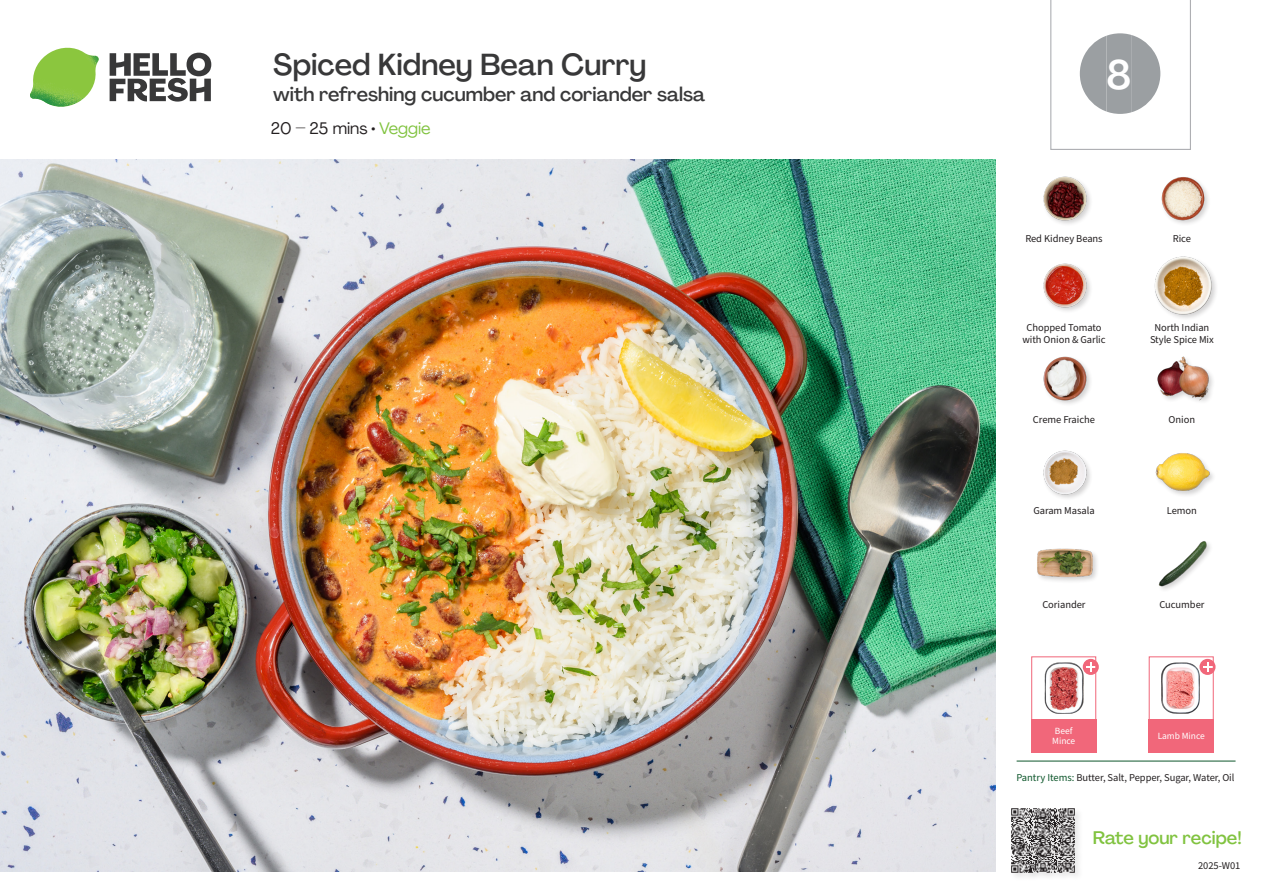
<style>
.page{position:relative;width:1263px;height:893px;background:#fff}
.page>*{position:absolute;margin:0;border:0;box-sizing:border-box;transform-origin:0 0}
._24_Recipe_Nr_Bag{font:500 40.5px "Agrandir";color:#fff}
._15_Titel_UK{font:500 30px "Agrandir";color:#383839}
._15_Titel_UK-2{font:500 19.5px "Agrandir";color:#383839}
.t1{font:500 18px "Agrandir";color:#81c340}
._02_Box_Type{font:16.5px "Agrandir";color:#231f20}
._18_FRONT_ingredients_UK{font:10.5px/12px "Source Sans Pro";letter-spacing:-.005em;color:#231f20;text-align:center}
.t2{font:10.5px "Source Sans Variable";letter-spacing:-.005em;color:#231f20}
._18_FRONT_ingredients{font:9.45px/10.8px "Source Sans Pro";letter-spacing:-.005em;color:#fff}
.s1{color:#81c340}
.s2{font-family:"Source Sans Pro";color:#0e572c}
</style>
<div class="page">
<svg style="left:110px;top:53px;width:101px;height:49px"></svg>
<img style="left:30px;top:48px;width:69px;height:59px">
<img style="left:0;top:159px;width:995px;height:713px">
<div style="left:1199px;top:659px;width:16px;height:16px;background:#f1677a;border-radius:50%"></div>
<svg style="left:1206px;top:662px;width:6px;height:10px"></svg>
<div style="left:1083px;top:659px;width:16px;height:16px;background:#f1677a;border-radius:50%"></div>
<svg style="left:1090px;top:662px;width:4px;height:10px"></svg>
<hr style="left:1016px;top:761px;width:219px;height:1px;background:#0e572c">
<div style="left:1009px;top:807px;width:75px;height:75px;background:#fbfbfb"></div>
<img style="left:1011px;top:808px;width:66px;height:68px">
<img style="left:1161px;top:177px;width:47px;height:47px">
<img style="left:1043px;top:176px;width:48px;height:48px">
<div style="left:1154px;top:256px;width:65px;height:65px;background:#231f20;opacity:.2"></div>
<img style="left:1154px;top:257px;width:58px;height:57px">
<img style="left:1043px;top:263px;width:48px;height:48px">
<img style="left:1157px;top:356px;width:55px;height:46px">
<img style="left:1043px;top:356px;width:48px;height:48px">
<img style="left:1155px;top:453px;width:57px;height:42px">
<img style="left:1043px;top:450px;width:48px;height:48px">
<img style="left:1158px;top:541px;width:52px;height:49px">
<div style="left:1036px;top:547px;width:64px;height:38px;background:#231f20;opacity:.2"></div>
<img style="left:1036px;top:547px;width:58px;height:38px">
<div style="left:1149px;top:656px;width:65px;height:65px;border:1px solid #f1677a"></div>
<div style="left:1149px;top:719px;width:65px;height:33px;background:#f1677a"></div>
<img style="left:1161px;top:662px;width:45px;height:52px">
<div style="left:1031px;top:719px;width:65px;height:33px;background:#f1677a"></div>
<div style="left:1031px;top:656px;width:65px;height:65px;border:1px solid #f1677a"></div>
<img style="left:1044px;top:662px;width:46px;height:52px">
<svg style="left:1050px;top:0;width:141px;height:150px"></svg>
<p class="_15_Titel_UK" style="left:273px;top:46px;width:375px">Spiced Kidney Bean Curry</p>
<p class="_15_Titel_UK-2" style="left:273px;top:82px;width:433px">with refreshing cucumber and coriander salsa</p>
<p class="_02_Box_Type" style="left:271px;top:118px;width:162px">20 – 25 mins • <span class="s1">Veggie</span></p>
<p class="_24_Recipe_Nr_Bag" style="left:1106px;top:50px;width:26px">8</p>
<p class="_18_FRONT_ingredients_UK" style="left:1025px;top:233px;width:79px">Red Kidney Beans</p>
<p class="_18_FRONT_ingredients_UK" style="left:1173px;top:233px;width:20px">Rice</p>
<p class="_18_FRONT_ingredients_UK" style="left:1022px;top:322px;width:85px">Chopped Tomato with Onion &amp; Garlic</p>
<p class="_18_FRONT_ingredients_UK" style="left:1150px;top:322px;width:65px">North Indian<br>Style Spice Mix</p>
<p class="_18_FRONT_ingredients_UK" style="left:1033px;top:414px;width:64px">Creme Fraiche</p>
<p class="_18_FRONT_ingredients_UK" style="left:1169px;top:414px;width:28px">Onion</p>
<p class="_18_FRONT_ingredients_UK" style="left:1033px;top:505px;width:63px">Garam Masala</p>
<p class="_18_FRONT_ingredients_UK" style="left:1167px;top:505px;width:32px">Lemon</p>
<p class="_18_FRONT_ingredients_UK" style="left:1042px;top:599px;width:45px">Coriander</p>
<p class="_18_FRONT_ingredients_UK" style="left:1159px;top:599px;width:47px">Cucumber</p>
<p class="_18_FRONT_ingredients" style="left:1052px;top:725px;width:24px">Beef<br>Mince</p>
<p class="_18_FRONT_ingredients" style="left:1158px;top:730px;width:49px">Lamb Mince</p>
<p class="t2" style="left:1016px;top:771px;width:220px"><span class="s2">Pantry Items:</span> Butter, Salt, Pepper, Sugar, Water, Oil</p>
<h3 class="t1" style="left:1093px;top:827px;width:150px">Rate your recipe!</h3>
<p class="t2" style="left:1198px;top:859px;width:44px">2025-W01</p>
</div>
